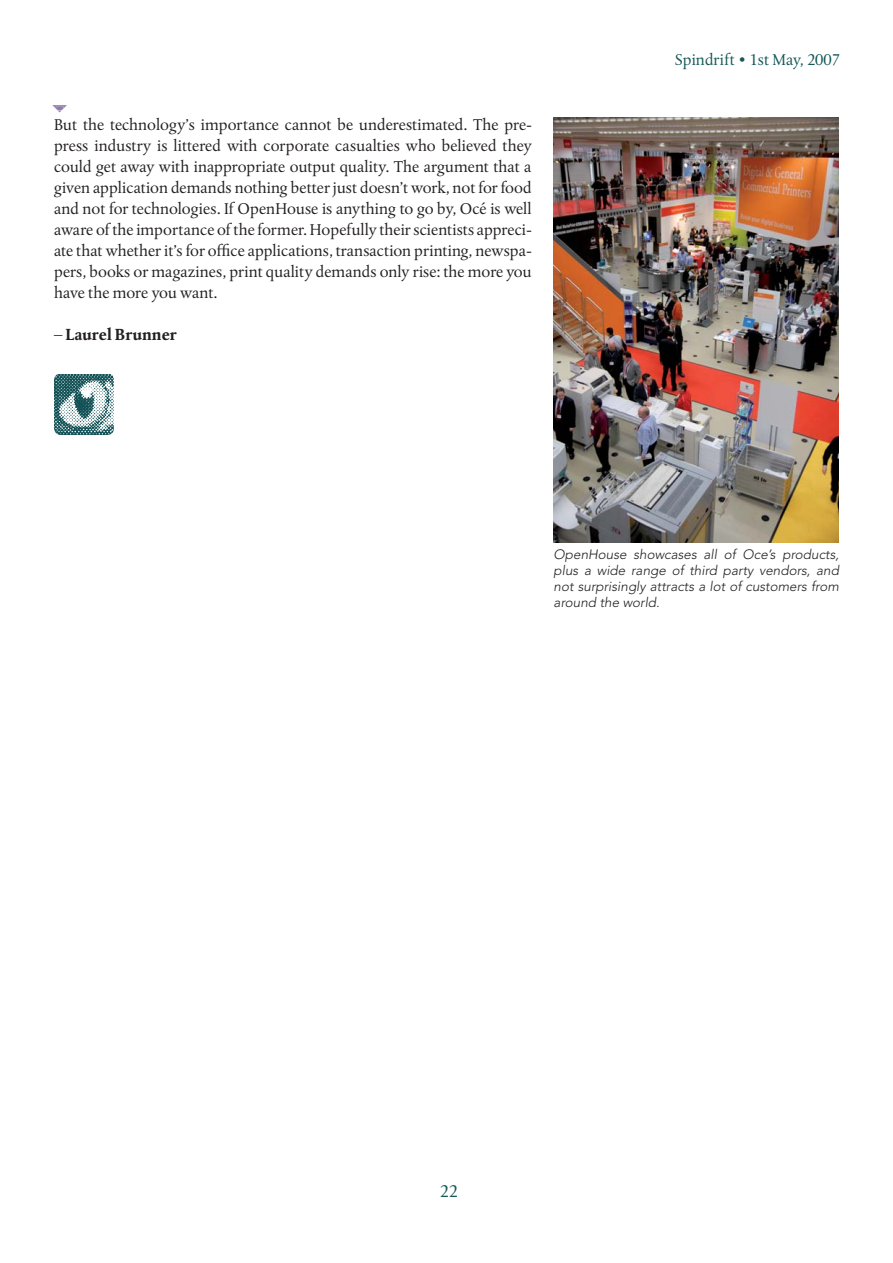
<style>
.page{position:relative;width:893px;height:1263px;background:#fff}
.page>*{position:absolute;margin:0;border:0;box-sizing:border-box;transform-origin:0 0}
.t1{font:18px "Albertina MT Std";color:#145857}
.t2{font:16.5px/21px "Albertina MT Std";color:#231f20;text-align:justify}
.t3{font:16.5px "Albertina MT Std";color:#145857}
.t4{font:700 16.5px "Albertina MT Std";color:#231f20}
.t5{font:italic 300 13.5px/16.2px "Avenir LT Std";color:#231f20;text-align:justify}
</style>
<div class="page">
<svg style="left:54px;top:374px;width:60px;height:61px"></svg>
<img style="left:554px;top:118px;width:285px;height:425px">
<svg style="left:52px;top:105px;width:15px;height:7px"></svg>
<p class="t2" style="left:54px;top:115px;width:479px">But the technology’s importance cannot be underestimated. The pre&shy;press industry is littered with corporate casualties who believed they could get away with inappropriate output quality. The argument that a given application demands nothing better just doesn’t work, not for food and not for technologies. If OpenHouse is anything to go by, Océ is well aware of the importance of the former. Hopefully their scientists appreci&shy;ate that whether it’s for office applications, transaction printing, newspa&shy;pers, books or magazines, print quality demands only rise: the more you have the more you want.</p>
<p class="t4" style="left:54px;top:327px;width:124px">– Laurel Brunner</p>
<p class="t3" style="left:675px;top:52px;width:167px">Spindrift • 1st May, 2007</p>
<p class="t5" style="left:554px;top:547px;width:287px">OpenHouse showcases all of Oce’s products, plus a wide range of third party vendors, and not surprisingly attracts a lot of customers from around the world.</p>
<p class="t1" style="left:440px;top:1183px;width:19px">22</p>
</div>
